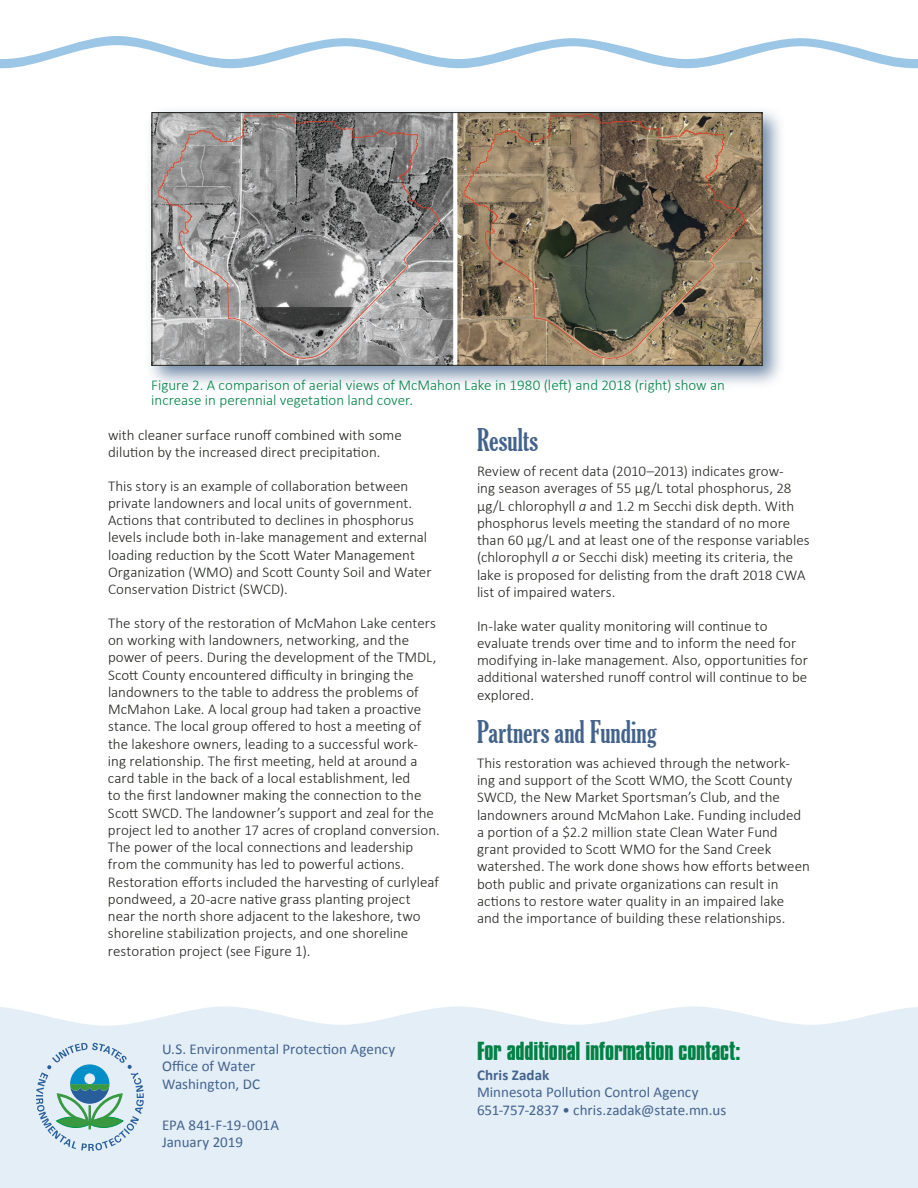
<style>
.page{position:relative;width:918px;height:1188px;background:#fff}
.page>*{position:absolute;margin:0;border:0;box-sizing:border-box;transform-origin:0 0}
.subhead_1{font:extra-condensed 30px "Gloucester";letter-spacing:.005em;color:#43638c}
.addl_info_contact{font:700 22.5px "Compacta BT";letter-spacing:-.01em;color:#008145}
.body_text{font:300 15px/17.2px "Calibri";color:#20231e}
.publication_info{font:15px "Calibri";color:#43638c}
.t1{font:300 15px/15px "Calibri";color:#008145}
.publication_info-2{font:700 15px "Calibri";letter-spacing:.005em;color:#43638c}
.s1{font-style:italic}
</style>
<div class="page">
<svg style="left:0;top:36px;width:918px;height:32px"></svg>
<div style="left:0;top:1006px;width:918px;height:182px;background:#e4eef7"></div>
<div style="left:145px;top:106px;width:641px;height:283px;background:#43638c;opacity:.75"></div>
<img style="left:154px;top:114px;width:606px;height:250px">
<div style="left:152px;top:112px;width:610px;height:254px;border:1px solid #20231e"></div>
<svg style="left:36px;top:1043px;width:108px;height:108px;background:#b3d1d8"></svg>
<p class="t1" style="left:151px;top:378px;width:575px">Figure 2. A comparison of aerial views of McMahon Lake in 1980 (left) and 2018 (right) show an increase in perennial vegetation land cover.</p>
<p class="body_text" style="left:108px;top:426px;width:295px">with cleaner surface runoff combined with some dilution by the increased direct precipitation.</p>
<p class="body_text" style="left:108px;top:477px;width:325px">This story is an example of collaboration between private landowners and local units of government.<br>Actions that contributed to declines in phosphorus levels include both in-lake management and external loading reduction by the Scott Water Management Organization (WMO) and Scott County Soil and Water Conservation District (SWCD).</p>
<p class="body_text" style="left:108px;top:614px;width:333px">The story of the restoration of McMahon Lake centers on working with landowners, networking, and the power of peers. During the development of the TMDL, Scott County encountered difficulty in bringing the landowners to the table to address the problems of McMahon Lake. A local group had taken a proactive stance. The local group offered to host a meeting of the lakeshore owners, leading to a successful work&shy;ing relationship. The first meeting, held at around a card table in the back of a local establishment, led<br>to the first landowner making the connection to the Scott SWCD. The landowner’s support and zeal for the project led to another 17 acres of cropland conversion.<br>The power of the local connections and leadership from the community has led to powerful actions.<br>Restoration efforts included the harvesting of curlyleaf pondweed, a 20-acre native grass planting project near the north shore adjacent to the lakeshore, two shoreline stabilization projects, and one shoreline restoration project (see Figure 1).</p>
<p class="publication_info" style="left:162px;top:1040px;width:235px">U.S. Environmental Protection Agency</p>
<p class="publication_info" style="left:162px;top:1057px;width:95px">Office of Water</p>
<p class="publication_info" style="left:162px;top:1074px;width:100px">Washington, DC</p>
<p class="publication_info" style="left:162px;top:1115px;width:119px">EPA 841-F-19-001A</p>
<p class="publication_info" style="left:162px;top:1133px;width:82px">January 2019</p>
<h2 class="subhead_1" style="left:477px;top:423px;width:63px">Results</h2>
<p class="body_text" style="left:477px;top:462px;width:334px">Review of recent data (2010–2013) indicates grow-<br>ing season averages of 55 µg/L total phosphorus, 28 µg/L chlorophyll <span class="s1">a</span> and 1.2 m Secchi disk depth. With phosphorus levels meeting the standard of no more than 60 µg/L and at least one of the response variables (chlorophyll <span class="s1">a</span> or Secchi disk) meeting its criteria, the lake is proposed for delisting from the draft 2018 CWA list of impaired waters.</p>
<p class="body_text" style="left:477px;top:617px;width:332px">In-lake water quality monitoring will continue to evaluate trends over time and to inform the need for modifying in-lake management. Also, opportunities for additional watershed runoff control will continue to be explored.</p>
<h2 class="subhead_1" style="left:477px;top:715px;width:181px">Partners and Funding</h2>
<p class="body_text" style="left:477px;top:754px;width:335px">This restoration was achieved through the network&shy;ing and support of the Scott WMO, the Scott County SWCD, the New Market Sportsman’s Club, and the landowners around McMahon Lake. Funding included a portion of a $2.2 million state Clean Water Fund grant provided to Scott WMO for the Sand Creek watershed. The work done shows how efforts between both public and private organizations can result in actions to restore water quality in an impaired lake and the importance of building these relationships.</p>
<p class="addl_info_contact" style="left:477px;top:1037px;width:265px">For additional information contact:</p>
<p class="publication_info-2" style="left:477px;top:1066px;width:74px">Chris Zadak</p>
<p class="publication_info" style="left:477px;top:1083px;width:223px">Minnesota Pollution Control Agency</p>
<p class="publication_info" style="left:477px;top:1100px;width:251px">651-757-2837 • chris.zadak@state.mn.us</p>
</div>
